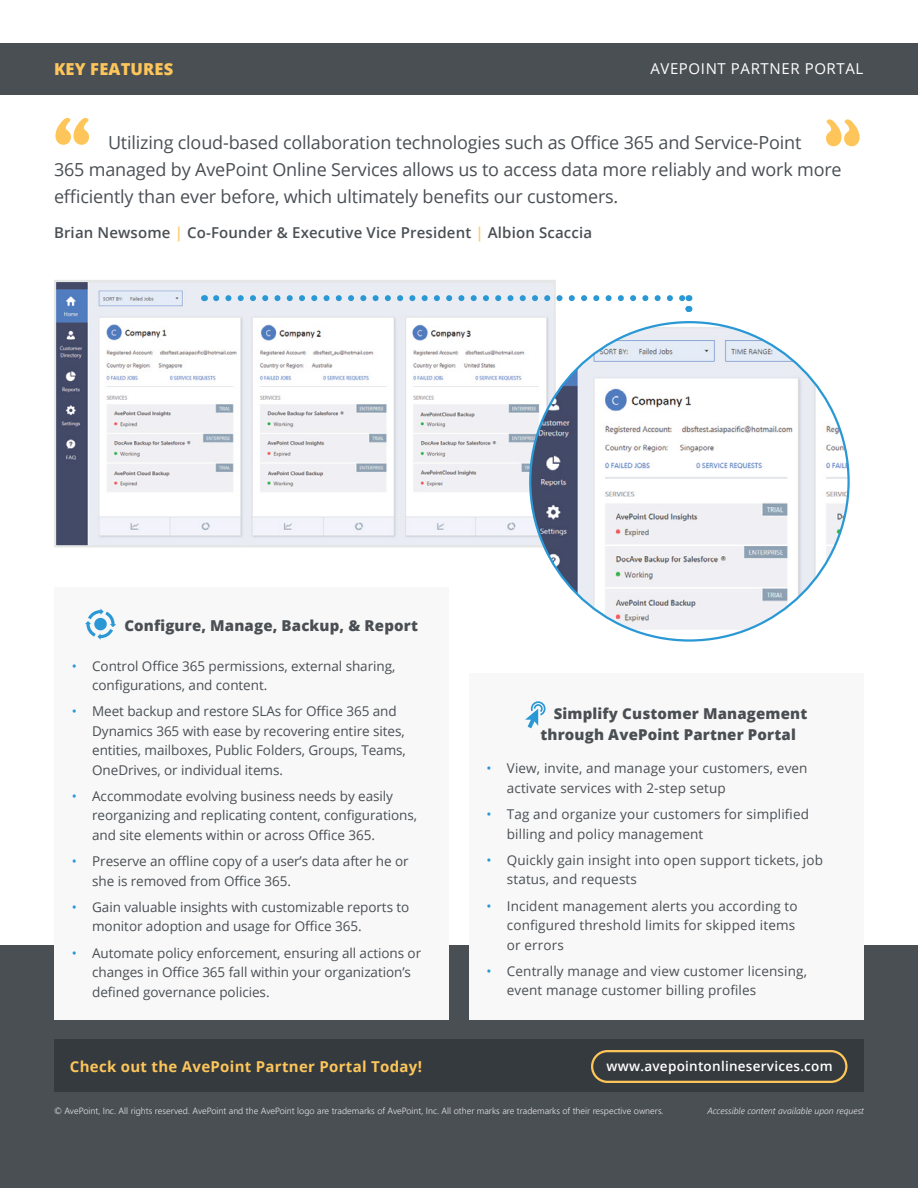
<style>
.page{position:relative;width:918px;height:1188px;background:#fff}
.page>*{position:absolute;margin:0;border:0;box-sizing:border-box;transform-origin:0 0}
.t1{font:900 69.9px "Cooper";color:#fec65a}
.t2{font:18px/27px "Open Sans";letter-spacing:-.01em;color:#4a4f54}
.t3{font:800 16.5px "Open Sans";letter-spacing:.01em;color:#fec65a}
.t4{font:800 15px/21px "Open Sans";letter-spacing:.01em;color:#4a4f54}
.t5{font:600 15px "Open Sans";letter-spacing:.01em;color:#4a4f54}
.t6{font:700 15px "Open Sans";letter-spacing:.02em;color:#fec65a}
.t7{font:15px "Open Sans";letter-spacing:.04em;color:#fff}
.t8{font:13.5px/19.5px "Open Sans";letter-spacing:-.005em;color:#4a4f54}
.t9{font:600 13.5px "Open Sans";letter-spacing:.02em;color:#fff}
.t10{font:300 9px "Segoe UI";color:#e6e7e8}
.t11{font:italic 300 9px "Segoe UI";color:#e6e7e8}
.s1{color:#ffc966}
.s2{color:#2998d5}
</style>
<div class="page">
<div style="left:0;top:43px;width:918px;height:51px;background:#4a4f54"></div>
<div style="left:0;top:945px;width:918px;height:243px;background:#4a4f54"></div>
<div style="left:54px;top:1040px;width:810px;height:52px;background:#353a3e"></div>
<div style="left:591px;top:1050px;width:257px;height:33px;border:2px solid #fec65a;border-radius:15px"></div>
<div style="left:54px;top:588px;width:395px;height:432px;background:#f8f8f8"></div>
<svg style="left:85px;top:609px;width:31px;height:31px"></svg>
<div style="left:94px;top:618px;width:13px;height:12px;background:#2998d5;border-radius:50%"></div>
<div style="left:469px;top:674px;width:395px;height:346px;background:#f8f8f8"></div>
<svg style="left:525px;top:701px;width:21px;height:27px"></svg>
<img style="left:57px;top:283px;width:496px;height:261px">
<div style="left:54px;top:280px;width:502px;height:267px;border:2px solid #e5e6e6"></div>
<div style="left:186px;top:288px;width:368px;height:23px;background:#e9ecf3"></div>
<svg style="left:216px;top:295px;width:476px;height:17px"></svg>
<img style="left:530px;top:322px;width:319px;height:319px;border-radius:159px">
<p class="t3" style="left:54px;top:56px;width:121px">KEY FEATURES</p>
<p class="t7" style="left:650px;top:59px;width:214px">AVEPOINT PARTNER PORTAL</p>
<h1 class="t1" style="left:52px;top:101px;width:41px">“</h1>
<p class="t2" style="left:54px;top:129px;width:789px;text-indent:54px">Utilizing cloud-based collaboration technologies such as Office 365 and Service-Point<br>365 managed by AvePoint Online Services allows us to access data more reliably and work more efficiently than ever before, which ultimately benefits our customers.</p>
<p class="t5" style="left:54px;top:222px;width:540px">Brian Newsome <span class="s1">|</span> Co-Founder &amp; Executive Vice President <span class="s1">|</span> Albion Scaccia</p>
<p class="t4" style="left:124px;top:614px;width:295px">Configure, Manage, Backup, &amp; Report</p>
<p class="t8" style="left:92px;top:656px;width:305px;text-indent:-20px"><span class="s2">•</span> Control Office 365 permissions, external sharing, configurations, and content.</p>
<p class="t8" style="left:92px;top:701px;width:315px;text-indent:-20px"><span class="s2">•</span> Meet backup and restore SLAs for Office 365 and Dynamics 365 with ease by recovering entire sites, entities, mailboxes, Public Folders, Groups, Teams, OneDrives, or individual items.</p>
<p class="t8" style="left:92px;top:786px;width:326px;text-indent:-20px"><span class="s2">•</span> Accommodate evolving business needs by easily reorganizing and replicating content, configurations, and site elements within or across Office 365.</p>
<p class="t8" style="left:92px;top:851px;width:318px;text-indent:-20px"><span class="s2">•</span> Preserve an offline copy of a user’s data after he or she is removed from Office 365.</p>
<p class="t8" style="left:92px;top:897px;width:319px;text-indent:-20px"><span class="s2">•</span> Gain valuable insights with customizable reports to monitor adoption and usage for Office 365.</p>
<p class="t8" style="left:92px;top:943px;width:331px;text-indent:-20px"><span class="s2">•</span> Automate policy enforcement, ensuring all actions or changes in Office 365 fall within your organization’s defined governance policies.</p>
<p class="t4" style="left:540px;top:703px;width:268px;text-indent:13px">Simplify Customer Management through AvePoint Partner Portal</p>
<p class="t8" style="left:507px;top:758px;width:302px;text-indent:-20px"><span class="s2">•</span> View, invite, and manage your customers, even activate services with 2-step setup</p>
<p class="t8" style="left:507px;top:804px;width:304px;text-indent:-20px"><span class="s2">•</span> Tag and organize your customers for simplified billing and policy management</p>
<p class="t8" style="left:507px;top:850px;width:318px;text-indent:-20px"><span class="s2">•</span> Quickly gain insight into open support tickets, job status, and requests</p>
<p class="t8" style="left:507px;top:896px;width:292px;text-indent:-20px"><span class="s2">•</span> Incident management alerts you according to configured threshold limits for skipped items or errors</p>
<p class="t8" style="left:507px;top:961px;width:302px;text-indent:-20px"><span class="s2">•</span> Centrally manage and view customer licensing, event manage customer billing profiles</p>
<p class="t6" style="left:70px;top:1056px;width:354px">Check out the AvePoint Partner Portal Today!</p>
<p class="t9" style="left:606px;top:1057px;width:228px">www.avepointonlineservices.com</p>
<p class="t10" style="left:54px;top:1102px;width:611px">© AvePoint, Inc. All rights reserved. AvePoint and the AvePoint logo are trademarks of AvePoint, Inc. All other marks are trademarks of their respective owners.</p>
<p class="t11" style="left:707px;top:1102px;width:158px">Accessible content available upon request</p>
</div>
